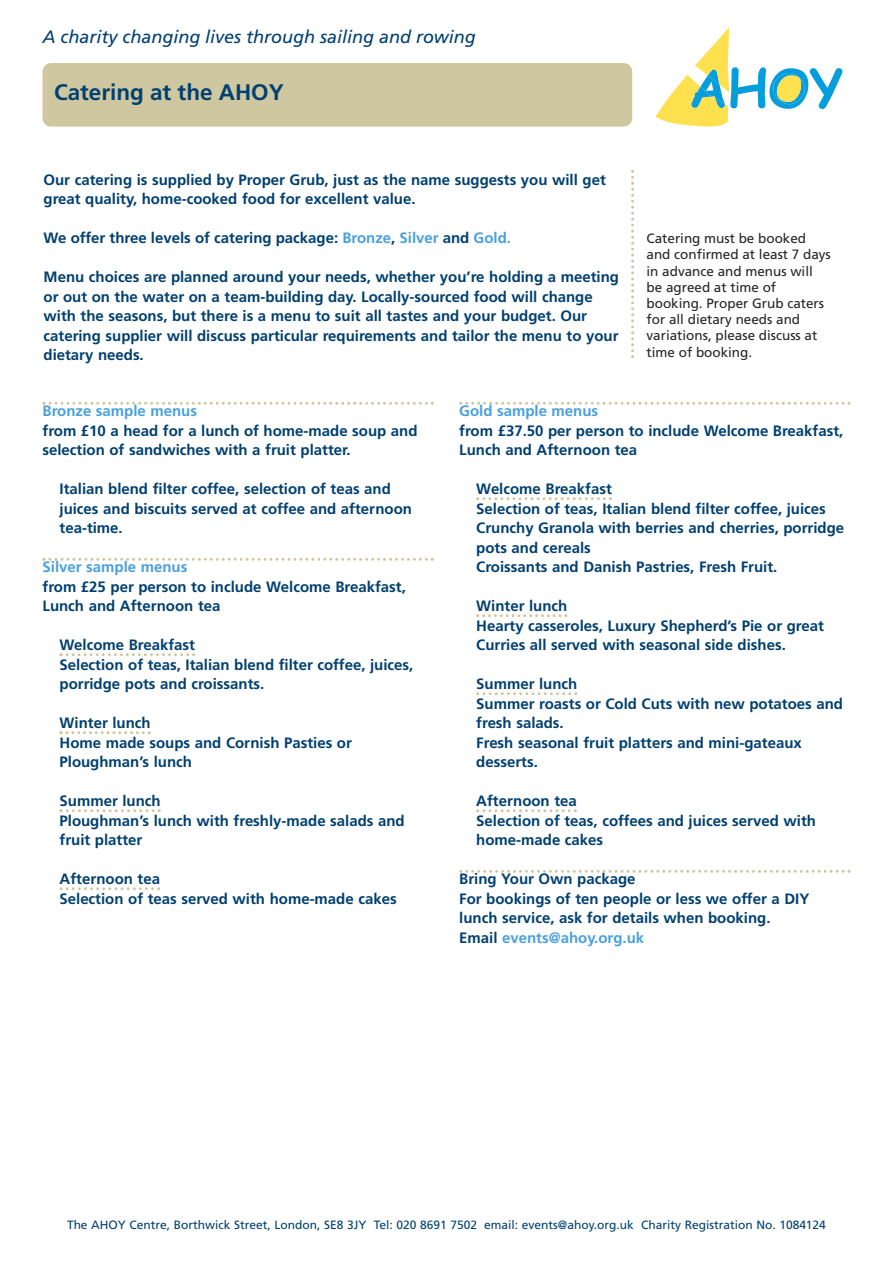
<style>
.page{position:relative;width:893px;height:1263px;background:#fff}
.page>*{position:absolute;margin:0;border:0;box-sizing:border-box;transform-origin:0 0}
.t1{font:700 22.5px "Frutiger";color:#004071}
.t2{font:italic 18px "Frutiger";color:#004071}
.t3{font:700 15px/19.5px "Frutiger";color:#004071}
.t4{font:700 15px "Frutiger";color:#49a0de}
.t5{font:13.5px/16.2px "Frutiger";color:#272627}
.t6{font:12px "Frutiger";color:#004071}
.s1{color:#49a0de}
</style>
<div class="page">
<svg style="left:656px;top:27px;width:186px;height:99px"></svg>
<div style="left:43px;top:63px;width:589px;height:64px;background:#cec79f;border-radius:9px"></div>
<svg style="left:43px;top:402px;width:391px;height:3px"></svg>
<svg style="left:43px;top:558px;width:391px;height:3px"></svg>
<svg style="left:60px;top:653px;width:135px;height:3px"></svg>
<svg style="left:60px;top:731px;width:91px;height:3px"></svg>
<svg style="left:60px;top:809px;width:101px;height:3px"></svg>
<svg style="left:60px;top:887px;width:100px;height:3px"></svg>
<svg style="left:459px;top:402px;width:391px;height:3px"></svg>
<svg style="left:476px;top:497px;width:136px;height:3px"></svg>
<svg style="left:476px;top:614px;width:91px;height:3px"></svg>
<svg style="left:476px;top:692px;width:101px;height:3px"></svg>
<svg style="left:476px;top:809px;width:101px;height:3px"></svg>
<svg style="left:459px;top:870px;width:391px;height:3px"></svg>
<svg style="left:631px;top:170px;width:3px;height:188px"></svg>
<p class="t2" style="left:43px;top:29px;width:435px">A charity changing lives through sailing and rowing</p>
<h1 class="t1" style="left:54px;top:83px;width:231px">Catering at the AHOY</h1>
<p class="t3" style="left:44px;top:171px;width:564px">Our catering is supplied by Proper Grub, just as the name suggests you will get great quality, home-cooked food for excellent value.</p>
<p class="t3" style="left:44px;top:229px;width:469px">We offer three levels of catering package: <span class="s1">Bronze</span>, <span class="s1">Silver</span> and <span class="s1">Gold.</span></p>
<p class="t3" style="left:44px;top:268px;width:577px">Menu choices are planned around your needs, whether you’re holding a meeting or out on the water on a team-building day. Locally-sourced food will change with the seasons, but there is a menu to suit all tastes and your budget. Our catering supplier will discuss particular requirements and tailor the menu to your dietary needs.</p>
<p class="t5" style="left:647px;top:231px;width:186px">Catering must be booked and confirmed at least 7 days in advance and menus will be agreed at time of booking. Proper Grub caters for all dietary needs and variations, please discuss at time of booking.</p>
<p class="t4" style="left:43px;top:405px;width:156px">Bronze sample menus</p>
<p class="t3" style="left:43px;top:422px;width:377px">from £10 a head for a lunch of home-made soup and selection of sandwiches with a fruit platter.</p>
<p class="t3" style="left:60px;top:480px;width:354px">Italian blend filter coffee, selection of teas and juices and biscuits served at coffee and afternoon tea-time.</p>
<p class="t4" style="left:43px;top:561px;width:146px">Silver sample menus</p>
<p class="t3" style="left:43px;top:578px;width:365px">from £25 per person to include Welcome Breakfast,<br>Lunch and Afternoon tea</p>
<p class="t3" style="left:60px;top:636px;width:355px">Welcome Breakfast<br>Selection of teas, Italian blend filter coffee, juices, porridge pots and croissants.</p>
<p class="t3" style="left:60px;top:714px;width:294px">Winter lunch<br>Home made soups and Cornish Pasties or<br>Ploughman’s lunch</p>
<p class="t3" style="left:60px;top:792px;width:347px">Summer lunch<br>Ploughman’s lunch with freshly-made salads and fruit platter</p>
<p class="t3" style="left:60px;top:870px;width:339px">Afternoon tea<br>Selection of teas served with home-made cakes</p>
<p class="t4" style="left:459px;top:405px;width:140px">Gold sample menus</p>
<p class="t3" style="left:459px;top:422px;width:386px">from £37.50 per person to include Welcome Breakfast,<br>Lunch and Afternoon tea</p>
<p class="t3" style="left:476px;top:480px;width:369px">Welcome Breakfast<br>Selection of teas, Italian blend filter coffee, juices Crunchy Granola with berries and cherries, porridge pots and cereals<br>Croissants and Danish Pastries, Fresh Fruit.</p>
<p class="t3" style="left:476px;top:597px;width:349px">Winter lunch<br>Hearty casseroles, Luxury Shepherd’s Pie or great<br>Curries all served with seasonal side dishes.</p>
<p class="t3" style="left:476px;top:675px;width:368px">Summer lunch<br>Summer roasts or Cold Cuts with new potatoes and fresh salads.<br>Fresh seasonal fruit platters and mini-gateaux desserts.</p>
<p class="t3" style="left:476px;top:792px;width:341px">Afternoon tea<br>Selection of teas, coffees and juices served with home-made cakes</p>
<p class="t3" style="left:459px;top:870px;width:352px">Bring Your Own package<br>For bookings of ten people or less we offer a DIY lunch service, ask for details when booking.<br>Email <span class="s1">events@ahoy.org.uk</span></p>
<p class="t6" style="left:67px;top:1220px;width:760px">The AHOY Centre, Borthwick Street, London, SE8 3JY Tel: 020 8691 7502 email: events@ahoy.org.uk Charity Registration No. 1084124</p>
</div>
